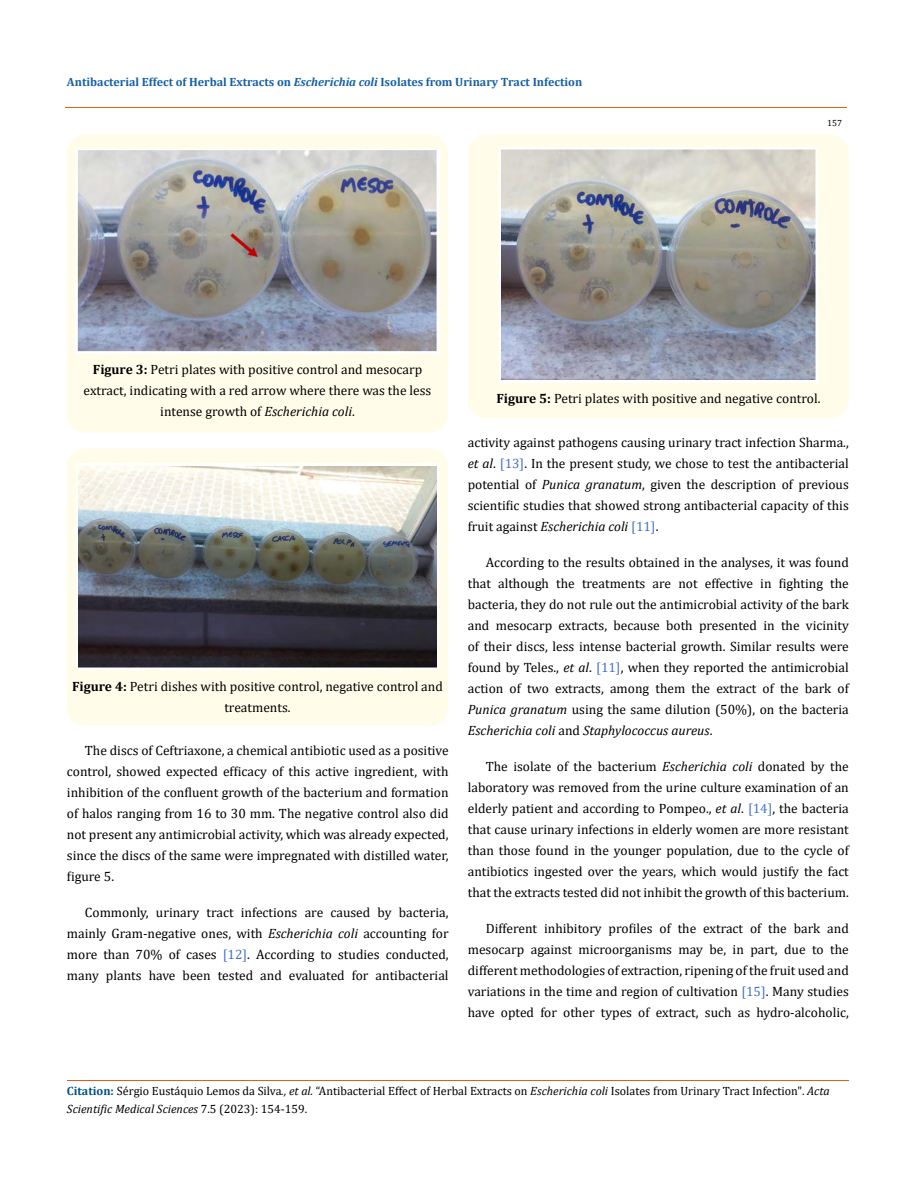
<style>
.page{position:relative;width:917px;height:1188px;background:#fff}
.page>*{position:absolute;margin:0;border:0;box-sizing:border-box;transform-origin:0 0}
.t1{font:13.5px/21px "Cambria";color:#000;text-align:justify}
.t2{font:12px/18px "Cambria";color:#000}
.t3{font:700 12px "Cambria";color:#1560a6}
.t4{font:9px "Cambria";color:#000}
.s1{font-style:italic}
.s2{font-weight:700}
.s3{color:#4472c4}
.s4{font-weight:700;color:#035089}
</style>
<div class="page">
<div style="left:67px;top:135px;width:381px;height:298px;background:#fffde9;border-radius:18px"></div>
<img style="left:75px;top:149px;width:364px;height:204px">
<div style="left:67px;top:448px;width:381px;height:278px;background:#fffde9;border-radius:18px"></div>
<img style="left:76px;top:463px;width:362px;height:207px">
<div style="left:468px;top:135px;width:380px;height:283px;background:#fffde9;border-radius:18px"></div>
<img style="left:499px;top:148px;width:318px;height:234px">
<hr style="left:65px;top:108px;width:782px;height:1px;background:#e05d1a">
<hr style="left:67px;top:1080px;width:781px;height:1px;background:#e05d1a">
<p class="t3" style="left:67px;top:73px;width:517px">Antibacterial Effect of Herbal Extracts on <span class="s1">Escherichia coli</span> Isolates from Urinary Tract Infection</p>
<p class="t4" style="left:827px;top:118px;width:16px">157</p>
<p class="t1" style="left:84px;top:359px;width:349px;text-align:center"><span class="s2">Figure 3:</span> Petri plates with positive control and mesocarp extract, indicating with a red arrow where there was the less intense growth of <span class="s1">Escherichia coli</span>.</p>
<p class="t1" style="left:72px;top:676px;width:372px;text-align:center"><span class="s2">Figure 4:</span> Petri dishes with positive control, negative control and treatments.</p>
<p class="t1" style="left:67px;top:740px;width:383px;text-indent:18px">The discs of Ceftriaxone, a chemical antibiotic used as a positive control, showed expected efficacy of this active ingredient, with inhibition of the confluent growth of the bacterium and formation of halos ranging from 16 to 30 mm. The negative control also did not present any antimicrobial activity, which was already expected, since the discs of the same were impregnated with distilled water, figure 5.</p>
<p class="t1" style="left:67px;top:902px;width:383px;text-indent:18px">Commonly, urinary tract infections are caused by bacteria, mainly Gram-negative ones, with <span class="s1">Escherichia coli</span> accounting for more than 70% of cases <span class="s3">[12]</span>. According to studies conducted, many plants have been tested and evaluated for antibacterial</p>
<p class="t1" style="left:496px;top:388px;width:325px"><span class="s2">Figure 5:</span> Petri plates with positive and negative control.</p>
<p class="t1" style="left:468px;top:432px;width:382px">activity against pathogens causing urinary tract infection Sharma., <span class="s1">et al</span>. <span class="s3">[13]</span>. In the present study, we chose to test the antibacterial potential of <span class="s1">Punica granatum</span>, given the description of previous scientific studies that showed strong antibacterial capacity of this fruit against <span class="s1">Escherichia coli</span> <span class="s3">[11]</span>.</p>
<p class="t1" style="left:468px;top:552px;width:382px;text-indent:18px">According to the results obtained in the analyses, it was found that although the treatments are not effective in fighting the bacteria, they do not rule out the antimicrobial activity of the bark and mesocarp extracts, because both presented in the vicinity of their discs, less intense bacterial growth. Similar results were found by Teles., <span class="s1">et al</span>. <span class="s3">[11]</span>, when they reported the antimicrobial action of two extracts, among them the extract of the bark of <span class="s1">Punica granatum</span> using the same dilution (50%), on the bacteria <span class="s1">Escherichia coli</span> and <span class="s1">Staphylococcus aureus</span>.</p>
<p class="t1" style="left:468px;top:756px;width:382px;text-indent:18px">The isolate of the bacterium <span class="s1">Escherichia coli</span> donated by the laboratory was removed from the urine culture examination of an elderly patient and according to Pompeo., <span class="s1">et al</span>. <span class="s3">[14]</span>, the bacteria that cause urinary infections in elderly women are more resistant than those found in the younger population, due to the cycle of antibiotics ingested over the years, which would justify the fact that the extracts tested did not inhibit the growth of this bacterium.</p>
<p class="t1" style="left:468px;top:918px;width:382px;text-indent:18px">Different inhibitory profiles of the extract of the bark and mesocarp against microorganisms may be, in part, due to the different methodologies of extraction, ripening of the fruit used and variations in the time and region of cultivation <span class="s3">[15]</span>. Many studies have opted for other types of extract, such as hydro-alcoholic,</p>
<p class="t2" style="left:67px;top:1082px;width:764px"><span class="s4">Citation:</span> Sérgio Eustáquio Lemos da Silva<span class="s1">., et al.</span> “Antibacterial Effect of Herbal Extracts on <span class="s1">Escherichia coli</span> Isolates from Urinary Tract Infection". <span class="s1">Acta<br>Scientific Medical Sciences</span> 7.5 (2023): 154-159.</p>
</div>
